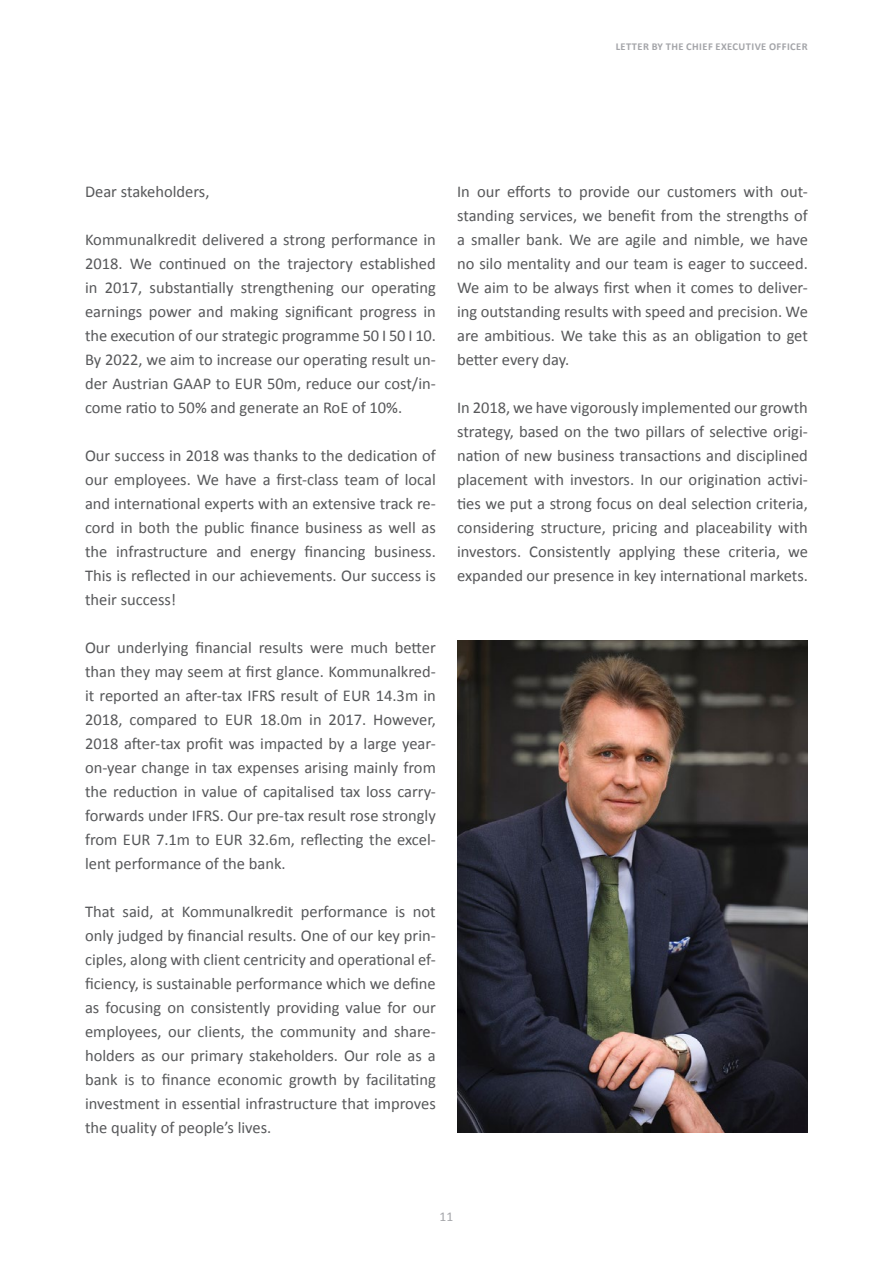
<style>
.page{position:relative;width:893px;height:1263px;background:#fff}
.page>*{position:absolute;margin:0;border:0;box-sizing:border-box;transform-origin:0 0}
.Fließtext{font:16.5px/24px "Calibri";color:#57585a;text-align:justify}
.t1{font:13.5px "Calibri";color:#a4a5a9}
.t2{font:700 10.5px "Calibri";letter-spacing:.04em;color:#a4a5a9}
</style>
<div class="page">
<img style="left:457px;top:641px;width:351px;height:492px">
<p class="t2" style="left:616px;top:39px;width:193px">LETTER BY THE CHIEF EXECUTIVE OFFICER</p>
<p class="Fließtext" style="left:85px;top:179px;width:126px">Dear stakeholders,</p>
<p class="Fließtext" style="left:85px;top:227px;width:352px">Kommunalkredit delivered a strong performance in 2018. We continued on the trajectory established in 2017, substantially strengthening our operating earnings power and making significant progress in the execution of our strategic programme 50 I 50 I 10.<br>By 2022, we aim to increase our operating result un&shy;der Austrian GAAP to EUR 50m, reduce our cost/in&shy;come ratio to 50% and generate an RoE of 10%.</p>
<p class="Fließtext" style="left:85px;top:443px;width:352px">Our success in 2018 was thanks to the dedication of our employees. We have a first-class team of local and international experts with an extensive track re&shy;cord in both the public finance business as well as the infrastructure and energy financing business.<br>This is reflected in our achievements. Our success is their success!</p>
<p class="Fließtext" style="left:85px;top:635px;width:352px">Our underlying financial results were much better than they may seem at first glance. Kommunalkred&shy;it reported an after-tax IFRS result of EUR 14.3m in 2018, compared to EUR 18.0m in 2017. However, 2018 after-tax profit was impacted by a large year&shy;on-year change in tax expenses arising mainly from the reduction in value of capitalised tax loss carry&shy;forwards under IFRS. Our pre-tax result rose strongly from EUR 7.1m to EUR 32.6m, reflecting the excel&shy;lent performance of the bank.</p>
<p class="Fließtext" style="left:85px;top:899px;width:352px">That said, at Kommunalkredit performance is not only judged by financial results. One of our key prin&shy;ciples, along with client centricity and operational ef&shy;ficiency, is sustainable performance which we define as focusing on consistently providing value for our employees, our clients, the community and share&shy;holders as our primary stakeholders. Our role as a bank is to finance economic growth by facilitating investment in essential infrastructure that improves the quality of people’s lives.</p>
<p class="Fließtext" style="left:457px;top:179px;width:352px">In our efforts to provide our customers with out&shy;standing services, we benefit from the strengths of a smaller bank. We are agile and nimble, we have no silo mentality and our team is eager to succeed.<br>We aim to be always first when it comes to deliver&shy;ing outstanding results with speed and precision. We are ambitious. We take this as an obligation to get better every day.</p>
<p class="Fließtext" style="left:457px;top:395px;width:352px">In 2018, we have vigorously implemented our growth strategy, based on the two pillars of selective origi&shy;nation of new business transactions and disciplined placement with investors. In our origination activi&shy;ties we put a strong focus on deal selection criteria, considering structure, pricing and placeability with investors. Consistently applying these criteria, we expanded our presence in key international markets.</p>
<p class="t1" style="left:440px;top:1207px;width:15px">11</p>
</div>
